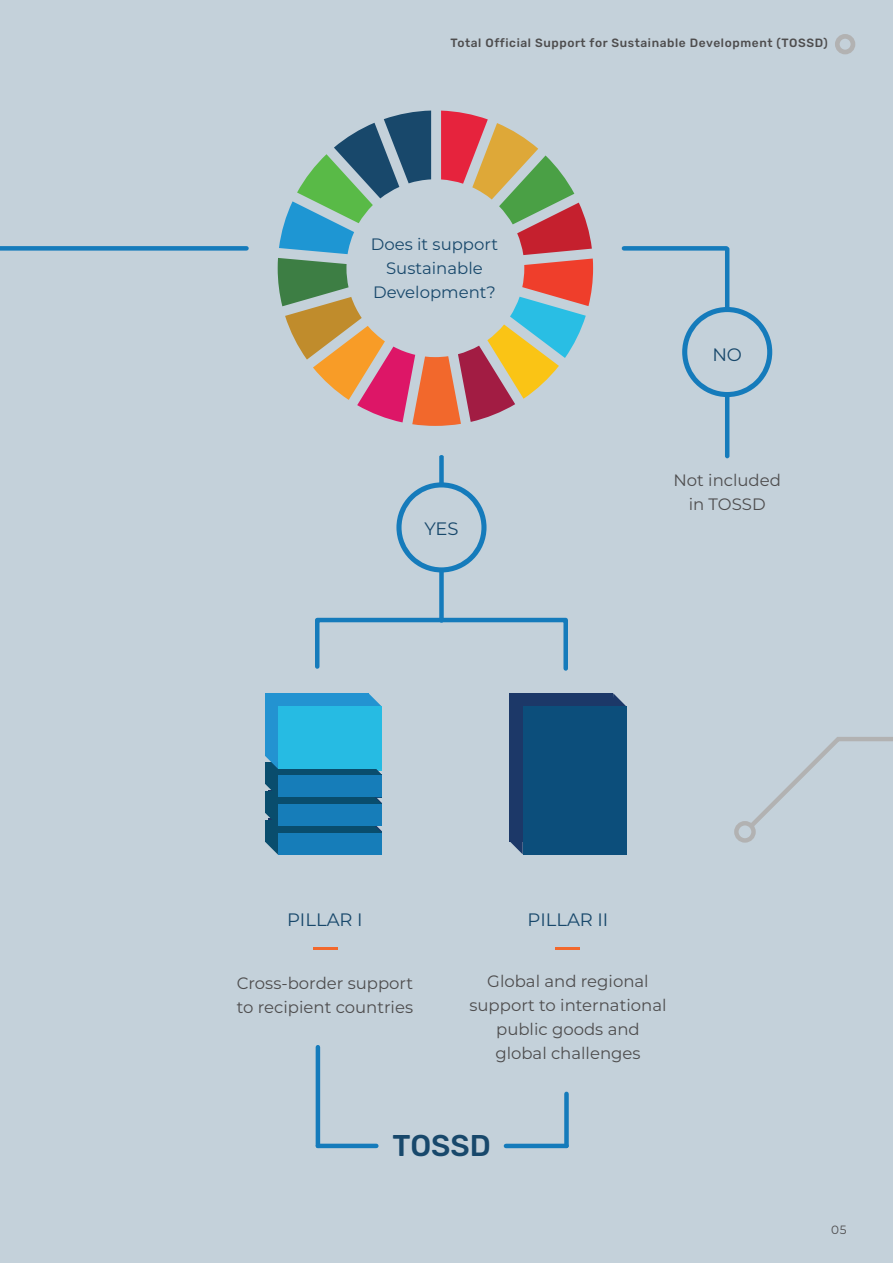
<style>
.page{position:relative;width:893px;height:1263px;background:#c4d1da}
.page>*{position:absolute;margin:0;border:0;box-sizing:border-box;transform-origin:0 0}
.t1{font:500 30px "Rubik";color:#18486b}
.t2{font:18px "Montserrat";color:#18486b}
.t3{font:16.5px/24px "Montserrat";color:#4e4d4e;text-align:center}
.t4{font:16.5px "Montserrat";color:#18486b}
.t5{font:500 12px "Rubik";letter-spacing:.05em;color:#4e4d4e}
.t6{font:12px "Montserrat";color:#4e4d4e}
</style>
<div class="page">
<div style="left:835px;top:34px;width:20px;height:20px;border:5px solid #b2b2b2;border-radius:50%"></div>
<svg style="left:734px;top:737px;width:159px;height:106px"></svg>
<div style="left:0;top:246px;width:246px;height:5px;background:#157bbb"></div>
<hr style="left:725px;top:247px;width:4px;height:65px;background:#157bbb;border-radius:2px">
<hr style="left:725px;top:393px;width:4px;height:65px;background:#157bbb;border-radius:2px">
<svg style="left:682px;top:307px;width:90px;height:90px"></svg>
<div style="left:624px;top:246px;width:102px;height:5px;background:#157bbb"></div>
<svg style="left:396px;top:455px;width:90px;height:117px"></svg>
<svg style="left:278px;top:111px;width:315px;height:315px"></svg>
<hr style="left:313px;top:948px;width:24px;height:2px;background:#f2682c">
<hr style="left:556px;top:948px;width:24px;height:2px;background:#f2682c">
<svg style="left:315px;top:617px;width:253px;height:54px"></svg>
<svg style="left:613px;top:693px;width:13px;height:13px"></svg>
<div style="left:510px;top:693px;width:103px;height:148px;background:#1c3868"></div>
<div style="left:523px;top:706px;width:103px;height:148px;background:#0c4e7b"></div>
<svg style="left:510px;top:841px;width:13px;height:13px"></svg>
<div style="left:439px;top:570px;width:5px;height:53px;background:#157bbb;border-radius:2px"></div>
<div style="left:265px;top:820px;width:104px;height:22px;background:#094d6d"></div>
<div style="left:278px;top:833px;width:104px;height:22px;background:#167db9"></div>
<svg style="left:265px;top:842px;width:13px;height:13px"></svg>
<div style="left:265px;top:791px;width:104px;height:22px;background:#094d6d"></div>
<div style="left:278px;top:804px;width:104px;height:22px;background:#167db9"></div>
<svg style="left:265px;top:813px;width:13px;height:7px"></svg>
<svg style="left:369px;top:769px;width:13px;height:64px"></svg>
<div style="left:265px;top:762px;width:104px;height:22px;background:#094d6d"></div>
<div style="left:278px;top:775px;width:104px;height:22px;background:#167db9"></div>
<svg style="left:265px;top:784px;width:13px;height:7px"></svg>
<svg style="left:369px;top:694px;width:12px;height:12px"></svg>
<div style="left:265px;top:693px;width:104px;height:63px;background:#2393d1"></div>
<div style="left:278px;top:706px;width:104px;height:63px;background:#26bbe3"></div>
<svg style="left:265px;top:756px;width:13px;height:13px"></svg>
<hr style="left:316px;top:1047px;width:4px;height:99px;background:#157bbb">
<hr style="left:318px;top:1144px;width:58px;height:4px;background:#157bbb">
<div style="left:564px;top:1094px;width:5px;height:52px;background:#157bbb"></div>
<hr style="left:506px;top:1144px;width:60px;height:4px;background:#157bbb">
<p class="t5" style="left:451px;top:36px;width:378px">Total Official Support for Sustainable Development (TOSSD)</p>
<p class="t4" style="left:371px;top:232px;width:129px">Does it support</p>
<p class="t4" style="left:386px;top:256px;width:98px">Sustainable</p>
<p class="t4" style="left:373px;top:280px;width:124px">Development?</p>
<p class="t2" style="left:424px;top:516px;width:36px">YES</p>
<p class="t2" style="left:712px;top:342px;width:31px">NO</p>
<p class="t3" style="left:673px;top:468px;width:109px">Not included in TOSSD</p>
<p class="t2" style="left:287px;top:907px;width:77px">PILLAR I</p>
<p class="t3" style="left:237px;top:971px;width:178px;text-align:left">Cross-border support to recipient countries</p>
<p class="t2" style="left:528px;top:907px;width:82px">PILLAR II</p>
<p class="t3" style="left:469px;top:968px;width:199px">Global and regional support to international public goods and global challenges</p>
<p class="t1" style="left:393px;top:1128px;width:100px">TOSSD</p>
<p class="t6" style="left:831px;top:1222px;width:17px">05</p>
</div>
